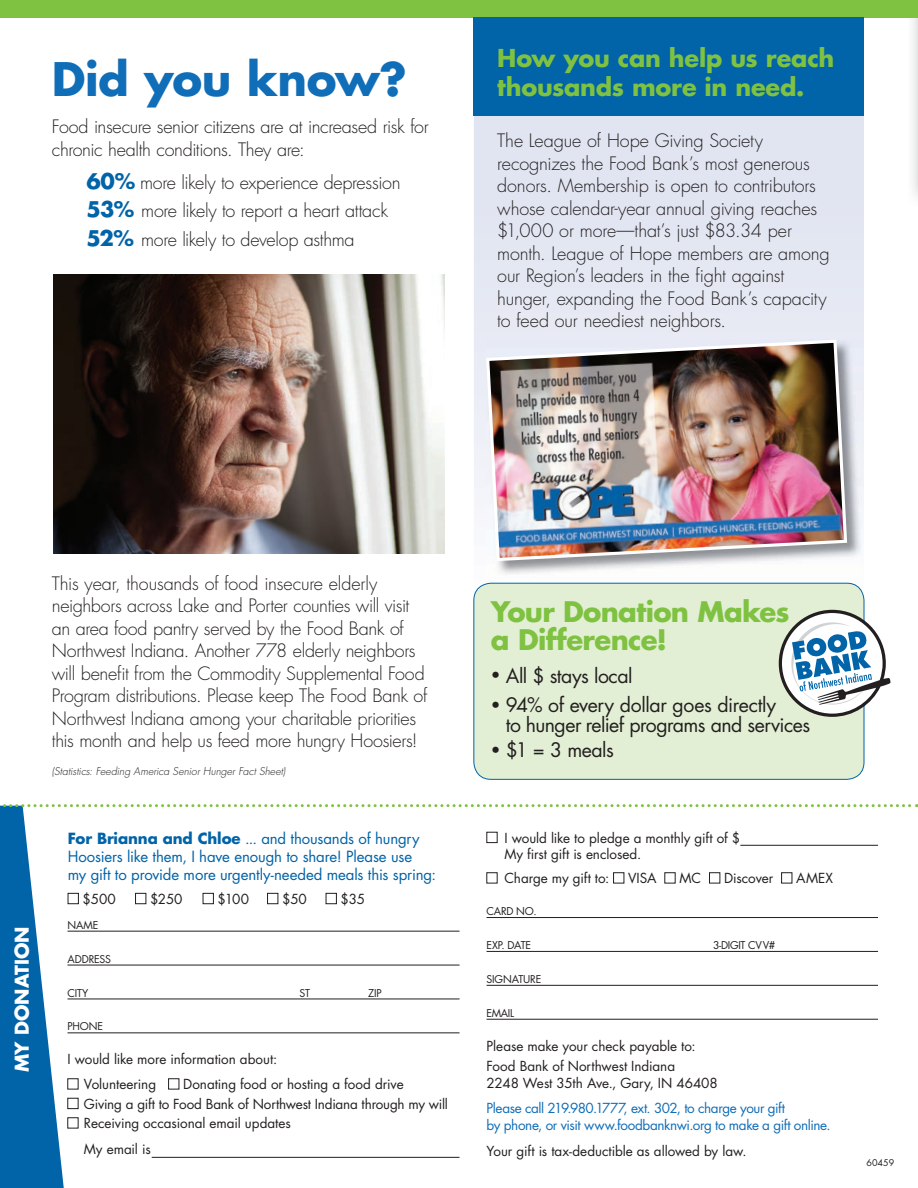
<style>
.page{position:relative;width:918px;height:1188px;background:#fff}
.page>*{position:absolute;margin:0;border:0;box-sizing:border-box;transform-origin:0 0}
.t1{font:700 45px "Futura";letter-spacing:-.01em;color:#106db7}
.t2{font:700 27.6px/28.3px "Futura";letter-spacing:-.025em;color:#7fc241}
.t3{font:700 24px/28.5px "Futura";letter-spacing:-.01em;color:#7fc241}
.t4{font:19.5px/19.5px "Futura";letter-spacing:-.025em;color:#231f20}
.t5{font:700 18.6px "Futura";color:#fff}
.t6{font:300 18px/22.5px "Futura";letter-spacing:-.015em;color:#231f20}
.t7{font:15px/18px "Futura";letter-spacing:-.01em;color:#0163a8}
.t8{font:13.5px/19.5px "Futura";letter-spacing:-.005em;color:#231f20}
.t9{font:13.5px/16.5px "Futura";letter-spacing:-.03em;color:#106db7}
.t10{font:10.5px "Futura";letter-spacing:-.015em;color:#231f20}
.t11{font:italic 300 10.5px "Futura";color:#231f20}
.t12{font:9px "Futura";color:#231f20}
.s1{font-weight:700;font-size:21px;color:#0163a8}
.s2{font-weight:700}
.s3{font-size:16.5px}
</style>
<div class="page">
<div style="left:474px;top:116px;width:390px;height:478px;background:#e2e6f2"></div>
<svg style="left:0;top:804px;width:918px;height:384px"></svg>
<div style="left:68px;top:893px;width:11px;height:11px;border:1px solid #231f20"></div>
<div style="left:135px;top:893px;width:11px;height:11px;border:1px solid #231f20"></div>
<div style="left:203px;top:893px;width:11px;height:11px;border:1px solid #231f20"></div>
<div style="left:267px;top:893px;width:11px;height:11px;border:1px solid #231f20"></div>
<div style="left:326px;top:893px;width:11px;height:11px;border:1px solid #231f20"></div>
<hr style="left:68px;top:931px;width:392px;height:1px;background:#231f20">
<hr style="left:68px;top:965px;width:392px;height:1px;background:#231f20">
<hr style="left:68px;top:999px;width:392px;height:1px;background:#231f20">
<hr style="left:68px;top:1033px;width:392px;height:1px;background:#231f20">
<hr style="left:152px;top:1157px;width:308px;height:1px;background:#231f20">
<div style="left:67px;top:1078px;width:11px;height:11px;border:1px solid #231f20"></div>
<div style="left:168px;top:1078px;width:11px;height:11px;border:1px solid #231f20"></div>
<div style="left:67px;top:1098px;width:11px;height:11px;border:1px solid #231f20"></div>
<div style="left:67px;top:1117px;width:11px;height:11px;border:1px solid #231f20"></div>
<hr style="left:740px;top:845px;width:138px;height:1px;background:#231f20">
<hr style="left:487px;top:917px;width:391px;height:1px;background:#231f20">
<hr style="left:487px;top:951px;width:391px;height:1px;background:#231f20">
<hr style="left:487px;top:985px;width:391px;height:1px;background:#231f20">
<hr style="left:487px;top:1019px;width:391px;height:1px;background:#231f20">
<div style="left:487px;top:832px;width:10px;height:11px;border:1px solid #231f20"></div>
<div style="left:613px;top:872px;width:11px;height:11px;border:1px solid #231f20"></div>
<div style="left:709px;top:872px;width:11px;height:11px;border:1px solid #231f20"></div>
<div style="left:781px;top:872px;width:11px;height:11px;border:1px solid #231f20"></div>
<img style="left:486px;top:340px;width:376px;height:236px">
<img style="left:484px;top:338px;width:365px;height:225px">
<img style="left:53px;top:274px;width:391px;height:280px">
<div style="left:474px;top:583px;width:390px;height:196px;background:#e2efd4;border-radius:17px"></div>
<div style="left:473px;top:583px;width:391px;height:197px;border:1px solid #0163a8;border-radius:17px"></div>
<div style="left:0;top:0;width:918px;height:18px;background:#7fc241"></div>
<div style="left:474px;top:18px;width:390px;height:98px;background:#0163a8"></div>
<svg style="left:779px;top:610px;width:112px;height:107px"></svg>
<h1 class="t1" style="left:52px;top:48px;width:357px">Did you know?</h1>
<p class="t6" style="left:52px;top:116px;width:378px">Food insecure senior citizens are at increased risk for chronic health conditions. They are:</p>
<p class="t6" style="left:86px;top:168px;width:316px;line-height:28.5px"><span class="s1">60%</span> more likely to experience depression<br><span class="s1">53%</span> more likely to report a heart attack<br><span class="s1">52%</span> more likely to develop asthma</p>
<h3 class="t3" style="left:497px;top:43px;width:339px">How you can help us reach thousands more in need.</h3>
<p class="t6" style="left:497px;top:130px;width:334px">The League of Hope Giving Society recognizes the Food Bank’s most generous donors. Membership is open to contributors whose calendar-year annual giving reaches $1,000 or more—that’s just $83.34 per month. League of Hope members are among our Region’s leaders in the fight against hunger, expanding the Food Bank’s capacity to feed our neediest neighbors.</p>
<p class="t5" style="left:9px;top:1072px;width:147px;rotate:-90deg">MY DONATION</p>
<p class="t6" style="left:52px;top:572px;width:377px">This year, thousands of food insecure elderly neighbors across Lake and Porter counties will visit an area food pantry served by the Food Bank of Northwest Indiana. Another 778 elderly neighbors will benefit from the Commodity Supplemental Food Program distributions. Please keep The Food Bank of Northwest Indiana among your charitable priorities this month and help us feed more hungry Hoosiers!</p>
<p class="t11" style="left:52px;top:764px;width:235px">(Statistics: Feeding America Senior Hunger Fact Sheet)</p>
<p class="t7" style="left:68px;top:829px;width:370px"><span class="s2">For Brianna and Chloe</span> ... and thousands of hungry<br>Hoosiers like them, I have enough to share! Please use<br>my gift to provide more urgently-needed meals this spring:</p>
<p class="t8" style="left:83px;top:889px;width:35px">$500</p>
<p class="t8" style="left:150px;top:889px;width:34px">$250</p>
<p class="t8" style="left:218px;top:889px;width:33px">$100</p>
<p class="t8" style="left:282px;top:889px;width:26px">$50</p>
<p class="t8" style="left:341px;top:889px;width:26px">$35</p>
<p class="t10" style="left:68px;top:918px;width:33px">NAME</p>
<p class="t10" style="left:68px;top:952px;width:45px">ADDRESS</p>
<p class="t10" style="left:68px;top:985px;width:22px">CITY</p>
<p class="t10" style="left:300px;top:985px;width:12px">ST</p>
<p class="t10" style="left:368px;top:985px;width:15px">ZIP</p>
<p class="t10" style="left:68px;top:1019px;width:37px">PHONE</p>
<p class="t8" style="left:84px;top:1047px;width:195px;line-height:24.9px;text-indent:-16px">I would like more information about:<br>Volunteering</p>
<p class="t8" style="left:84px;top:1074px;width:366px;text-indent:99px">Donating food or hosting a food drive<br>Giving a gift to Food Bank of Northwest Indiana through my will<br>Receiving occasional email updates</p>
<p class="t8" style="left:84px;top:1139px;width:68px">My email is</p>
<h2 class="t2" style="left:491px;top:596px;width:300px">Your Donation Makes a Difference!</h2>
<p class="t4" style="left:491px;top:665px;width:143px"><span class="s3">•</span> All $ stays local</p>
<p class="t4" style="left:506px;top:695px;width:306px;text-indent:-15px"><span class="s3">•</span> 94% of every dollar goes directly<br>to hunger relief programs and services</p>
<p class="t4" style="left:491px;top:740px;width:124px"><span class="s3">•</span> $1 = 3 meals</p>
<p class="t8" style="left:505px;top:829px;width:237px;line-height:16.5px">I would like to pledge a monthly gift of $<br>My first gift is enclosed.</p>
<p class="t8" style="left:505px;top:868px;width:106px">Charge my gift to:</p>
<p class="t8" style="left:628px;top:868px;width:30px">VISA</p>
<p class="t8" style="left:679px;top:868px;width:23px">MC</p>
<p class="t8" style="left:724px;top:868px;width:51px">Discover</p>
<p class="t8" style="left:796px;top:868px;width:38px">AMEX</p>
<p class="t10" style="left:487px;top:904px;width:52px">CARD NO.</p>
<p class="t10" style="left:487px;top:938px;width:46px">EXP. DATE</p>
<p class="t10" style="left:713px;top:938px;width:64px">3-DIGIT CVV#</p>
<p class="t10" style="left:487px;top:972px;width:56px">SIGNATURE</p>
<p class="t10" style="left:487px;top:1006px;width:29px">EMAIL</p>
<p class="t8" style="left:487px;top:1035px;width:211px;line-height:20.4px">Please make your check payable to:<br>Food Bank of Northwest Indiana</p>
<p class="t8" style="left:487px;top:1073px;width:233px">2248 West 35th Ave., Gary, IN 46408</p>
<p class="t9" style="left:487px;top:1100px;width:346px">Please call 219.980.1777, ext. 302, to charge your gift<br>by phone, or visit www.foodbanknwi.org to make a gift online.</p>
<p class="t8" style="left:487px;top:1141px;width:262px">Your gift is tax-deductible as allowed by law.</p>
<p class="t12" style="left:867px;top:1156px;width:29px">60459</p>
</div>
